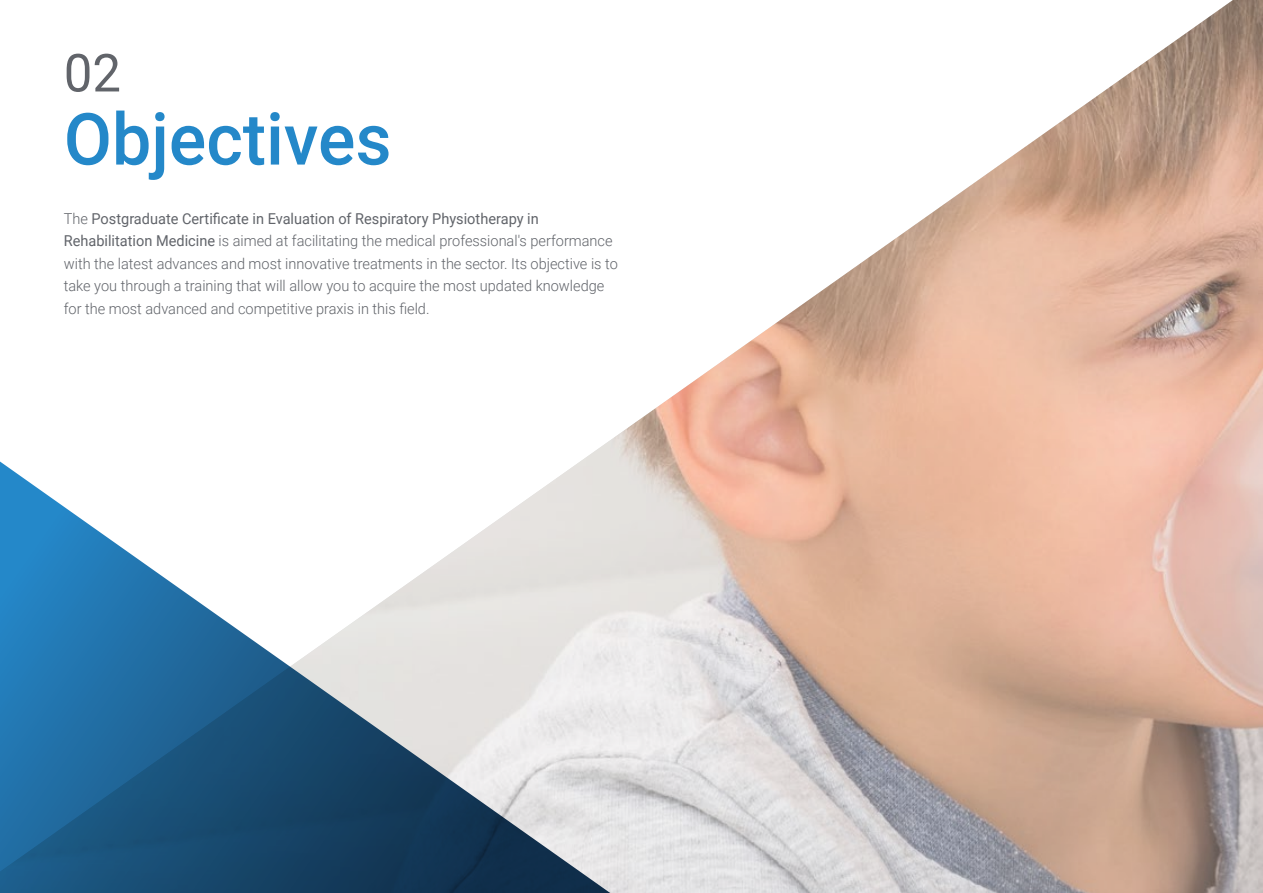
<style>
.page{position:relative;width:1263px;height:893px;background:#fff}
.page>*{position:absolute;margin:0;border:0;box-sizing:border-box;transform-origin:0 0}
.t1{font:500 72px "Roboto";color:#2488c9}
.t2{font:52.5px "Roboto";color:#61646a}
.t3{font:300 15px/22.5px "Roboto";color:#61646a}
.s1{font-weight:400}
</style>
<div class="page">
<img style="left:602px;top:0;width:661px;height:893px">
<svg style="left:0;top:446px;width:640px;height:447px"></svg>
<h2 class="t2" style="left:64px;top:36px;width:59px">02</h2>
<h1 class="t1" style="left:64px;top:89px;width:329px">Objectives</h1>
<p class="t3" style="left:64px;top:207px;width:556px">The <span class="s1">Postgraduate Certificate in Evaluation of Respiratory Physiotherapy in Rehabilitation Medicine</span> is aimed at facilitating the medical professional's performance with the latest advances and most innovative treatments in the sector. Its objective is to take you through a training that will allow you to acquire the most updated knowledge for the most advanced and competitive praxis in this field.</p>
</div>
